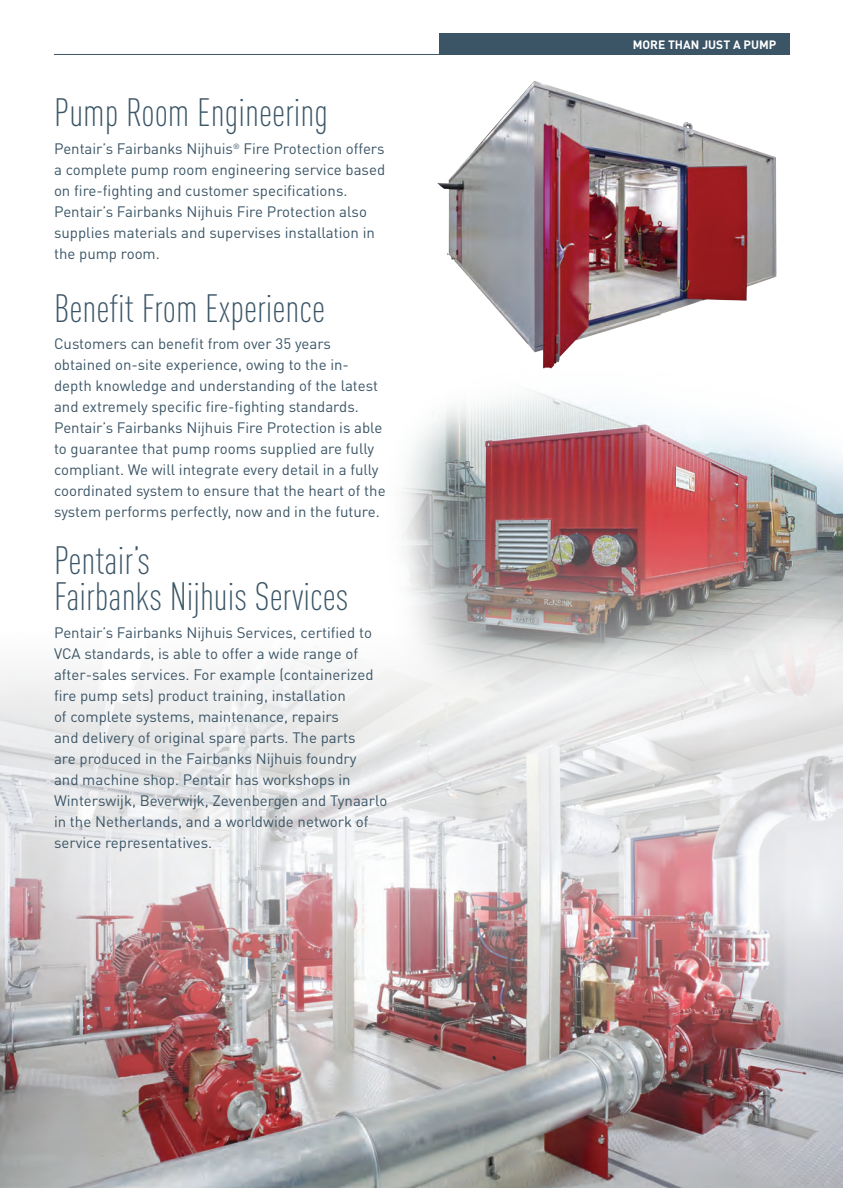
<style>
.page{position:relative;width:843px;height:1188px;background:#fff}
.page>*{position:absolute;margin:0;border:0;box-sizing:border-box;transform-origin:0 0}
.t1{font:300 condensed 39px/36px "DIN Pro";color:#3b5566}
.t2{font:15px/21px "DIN Pro";color:#3b5566}
.t3{font:700 12px "DIN Pro";color:#fff}
</style>
<div class="page">
<hr style="left:54px;top:54px;width:735px;height:1px;background:#3b5566">
<div style="left:439px;top:33px;width:350px;height:21px;background:#3b5566"></div>
<img style="left:0;top:655px;width:842px;height:533px">
<img style="left:437px;top:81px;width:340px;height:237px">
<img style="left:332px;top:318px;width:510px;height:434px">
<p class="t1" style="left:54px;top:92px;width:275px">Pump Room Engineering</p>
<p class="t2" style="left:54px;top:136px;width:332px">Pentair’s Fairbanks Nijhuis<sup>®</sup> Fire Protection offers a complete pump room engineering service based on fire-fighting and customer specifications.<br>Pentair’s Fairbanks Nijhuis Fire Protection also supplies materials and supervises installation in the pump room.</p>
<p class="t1" style="left:54px;top:288px;width:272px">Benefit From Experience</p>
<p class="t2" style="left:54px;top:332px;width:333px">Customers can benefit from over 35 years obtained on-site experience, owing to the in&shy;depth knowledge and understanding of the latest and extremely specific fire-fighting standards.<br>Pentair’s Fairbanks Nijhuis Fire Protection is able to guarantee that pump rooms supplied are fully compliant. We will integrate every detail in a fully coordinated system to ensure that the heart of the system performs perfectly, now and in the future.</p>
<p class="t1" style="left:54px;top:540px;width:295px">Pentair’s<br>Fairbanks Nijhuis Services</p>
<p class="t2" style="left:54px;top:621px;width:335px">Pentair’s Fairbanks Nijhuis Services, certified to VCA standards, is able to offer a wide range of after-sales services. For example (containerized fire pump sets) product training, installation<br>of complete systems, maintenance, repairs<br>and delivery of original spare parts. The parts<br>are produced in the Fairbanks Nijhuis foundry<br>and machine shop. Pentair has workshops in Winterswijk, Beverwijk, Zevenbergen and Tynaarlo in the Netherlands, and a worldwide network of service representatives.</p>
<p class="t3" style="left:632px;top:34px;width:145px">MORE THAN JUST A PUMP</p>
</div>
